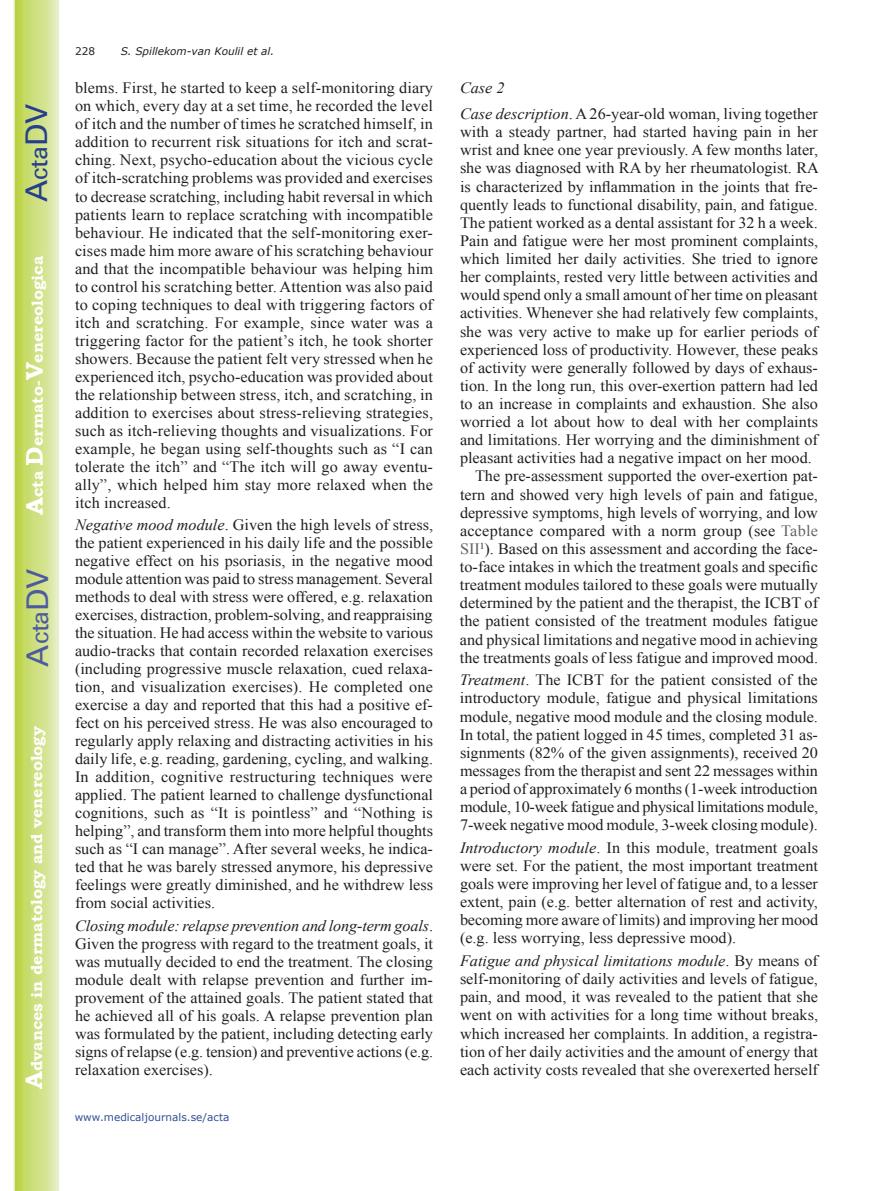
<style>
.page{position:relative;width:893px;height:1191px;background:#fff}
.page>*{position:absolute;margin:0;border:0;box-sizing:border-box;transform-origin:0 0}
.t1{font:30px "Univers";color:#4d5a9e}
.t2{font:30px "Univers";color:#253f8e}
.t3{font:15.75px/18px "Times New Roman";color:#231f20;text-align:justify}
.t4{font:700 15.75px "Bookman Old Style";color:#fff}
.t5{font:10.5px "Verdana";color:#324f95}
.t6{font:italic 10.5px "Verdana";color:#231f20}
.t7{font:10.5px "Verdana";color:#231f20}
.s1{font-size:24px}
.s2{font-style:italic}
.s3{color:#636366}
</style>
<div class="page">
<svg style="left:14px;top:0;width:45px;height:1191px;background:#cfe084"></svg>
<h1 class="t2" style="left:19px;top:202px;width:100px;rotate:-90deg">A<span class="s1">cta</span>DV</h1>
<p class="t4" style="left:28px;top:515px;width:260px;rotate:-90deg"><span class="s1">A</span>cta <span class="s1">D</span>ermato-<span class="s1">V</span>enereologica</p>
<h1 class="t1" style="left:20px;top:666px;width:100px;rotate:-90deg">A<span class="s1">cta</span>DV</h1>
<p class="t4" style="left:27px;top:1088px;width:364px;rotate:-90deg"><span class="s1">A</span>dvances in dermatology and venereology</p>
<p class="t7" style="left:75px;top:44px;width:22px">228</p>
<p class="t6" style="left:121px;top:44px;width:155px">S. Spillekom-van Koulil et al.</p>
<p class="t3" style="left:75px;top:79px;width:360px">blems. First, he started to keep a self-monitoring diary on which, every day at a set time, he recorded the level of itch and the number of times he scratched himself, in addition to recurrent risk situations for itch and scrat&shy;ching. Next, psycho-education about the vicious cycle of itch-scratching problems was provided and exercises to decrease scratching, including habit reversal in which patients learn to replace scratching with incompatible behaviour. He indicated that the self-monitoring exer&shy;cises made him more aware of his scratching behaviour and that the incompatible behaviour was helping him to control his scratching better. Attention was also paid to coping techniques to deal with triggering factors of itch and scratching. For example, since water was a triggering factor for the patient’s itch, he took shorter showers. Because the patient felt very stressed when he experienced itch, psycho-education was provided about the relationship between stress, itch, and scratching, in addition to exercises about stress-relieving strategies, such as itch-relieving thoughts and visualizations. For example, he began using self-thoughts such as “I can tolerate the itch” and “The itch will go away eventu&shy;ally”, which helped him stay more relaxed when the itch increased.</p>
<p class="t3" style="left:75px;top:515px;width:360px"><span class="s2">Negative mood module</span>. Given the high levels of stress, the patient experienced in his daily life and the possible negative effect on his psoriasis, in the negative mood module attention was paid to stress management. Several methods to deal with stress were offered, e.g. relaxation exercises, distraction, problem-solving, and reappraising the situation. He had access within the website to various audio-tracks that contain recorded relaxation exercises (including progressive muscle relaxation, cued relaxa&shy;tion, and visualization exercises). He completed one exercise a day and reported that this had a positive ef&shy;fect on his perceived stress. He was also encouraged to regularly apply relaxing and distracting activities in his daily life, e.g. reading, gardening, cycling, and walking.<br>In addition, cognitive restructuring techniques were applied. The patient learned to challenge dysfunctional cognitions, such as “It is pointless” and “Nothing is helping”, and transform them into more helpful thoughts such as “I can manage”. After several weeks, he indica&shy;ted that he was barely stressed anymore, his depressive feelings were greatly diminished, and he withdrew less from social activities.</p>
<p class="t3" style="left:75px;top:916px;width:360px"><span class="s2">Closing module: relapse prevention and long-term goals</span>.<br>Given the progress with regard to the treatment goals, it was mutually decided to end the treatment. The closing module dealt with relapse prevention and further im&shy;provement of the attained goals. The patient stated that he achieved all of his goals. A relapse prevention plan was formulated by the patient, including detecting early signs of relapse (e.g. tension) and preventive actions (e.g. relaxation exercises).</p>
<p class="t5" style="left:75px;top:1110px;width:156px">www.medicaljournals.se/acta</p>
<p class="t3" style="left:460px;top:75px;width:359px;line-height:25.7px"><span class="s2">Case 2<br>Case description</span>. A 26-year-old woman, living together</p>
<p class="t3" style="left:460px;top:123px;width:359px">with a steady partner, had started having pain in her</p>
<p class="t3" style="left:460px;top:141px;width:360px">wrist and knee one year previously. A few months later,</p>
<p class="t3" style="left:460px;top:159px;width:360px">she was diagnosed with RA by her rheumatologist. RA</p>
<p class="t3" style="left:460px;top:177px;width:359px">is characterized by inflammation in the joints that fre-</p>
<p class="t3" style="left:460px;top:195px;width:359px">quently leads to functional disability, pain, and fatigue.</p>
<p class="t3" style="left:460px;top:213px;width:359px">The patient worked as a dental assistant for 32 h a week.</p>
<p class="t3" style="left:460px;top:231px;width:360px">Pain and fatigue were her most prominent complaints,</p>
<p class="t3" style="left:460px;top:249px;width:359px">which limited her daily activities. She tried to ignore</p>
<p class="t3" style="left:460px;top:268px;width:360px">her complaints, rested very little between activities and</p>
<p class="t3" style="left:460px;top:286px;width:359px">would spend only a small amount of her time on pleasant</p>
<p class="t3" style="left:460px;top:304px;width:360px">activities. Whenever she had relatively few complaints,</p>
<p class="t3" style="left:460px;top:322px;width:359px">she was very active to make up for earlier periods of</p>
<p class="t3" style="left:460px;top:340px;width:359px">experienced loss of productivity. However, these peaks</p>
<p class="t3" style="left:460px;top:358px;width:359px">of activity were generally followed by days of exhaus-</p>
<p class="t3" style="left:460px;top:376px;width:360px">tion. In the long run, this over-exertion pattern had led</p>
<p class="t3" style="left:460px;top:394px;width:360px">to an increase in complaints and exhaustion. She also</p>
<p class="t3" style="left:460px;top:412px;width:359px">worried a lot about how to deal with her complaints</p>
<p class="t3" style="left:460px;top:431px;width:360px">and limitations. Her worrying and the diminishment of</p>
<p class="t3" style="left:460px;top:449px;width:353px">pleasant activities had a negative impact on her mood.</p>
<p class="t3" style="left:475px;top:467px;width:344px">The pre-assessment supported the over-exertion pat-</p>
<p class="t3" style="left:460px;top:485px;width:359px">tern and showed very high levels of pain and fatigue,</p>
<p class="t3" style="left:460px;top:503px;width:359px">depressive symptoms, high levels of worrying, and low</p>
<p class="t3" style="left:460px;top:521px;width:359px">acceptance compared with a norm group (see <span class="s3">Table</span></p>
<p class="t3" style="left:460px;top:539px;width:360px"><span class="s3">SII</span><sup>1</sup>). Based on this assessment and according the face-</p>
<p class="t3" style="left:460px;top:557px;width:360px">to-face intakes in which the treatment goals and specific</p>
<p class="t3" style="left:460px;top:575px;width:360px">treatment modules tailored to these goals were mutually</p>
<p class="t3" style="left:460px;top:594px;width:360px">determined by the patient and the therapist, the ICBT of</p>
<p class="t3" style="left:460px;top:612px;width:360px">the patient consisted of the treatment modules fatigue</p>
<p class="t3" style="left:460px;top:630px;width:360px">and physical limitations and negative mood in achieving</p>
<p class="t3" style="left:460px;top:648px;width:360px">the treatments goals of less fatigue and improved mood.</p>
<p class="t3" style="left:460px;top:670px;width:360px"><span class="s2">Treatment</span>. The ICBT for the patient consisted of the introductory module, fatigue and physical limitations module, negative mood module and the closing module.<br>In total, the patient logged in 45 times, completed 31 as&shy;signments (82% of the given assignments), received 20 messages from the therapist and sent 22 messages within a period of approximately 6 months (1-week introduction module, 10-week fatigue and physical limitations module, 7-week negative mood module, 3-week closing module).</p>
<p class="t3" style="left:460px;top:838px;width:360px"><span class="s2">Introductory module</span>. In this module, treatment goals were set. For the patient, the most important treatment goals were improving her level of fatigue and, to a lesser extent, pain (e.g. better alternation of rest and activity, becoming more aware of limits) and improving her mood (e.g. less worrying, less depressive mood).</p>
<p class="t3" style="left:460px;top:951px;width:360px"><span class="s2">Fatigue and physical limitations module</span>. By means of self-monitoring of daily activities and levels of fatigue, pain, and mood, it was revealed to the patient that she went on with activities for a long time without breaks, which increased her complaints. In addition, a registra&shy;tion of her daily activities and the amount of energy that each activity costs revealed that she overexerted herself</p>
</div>
